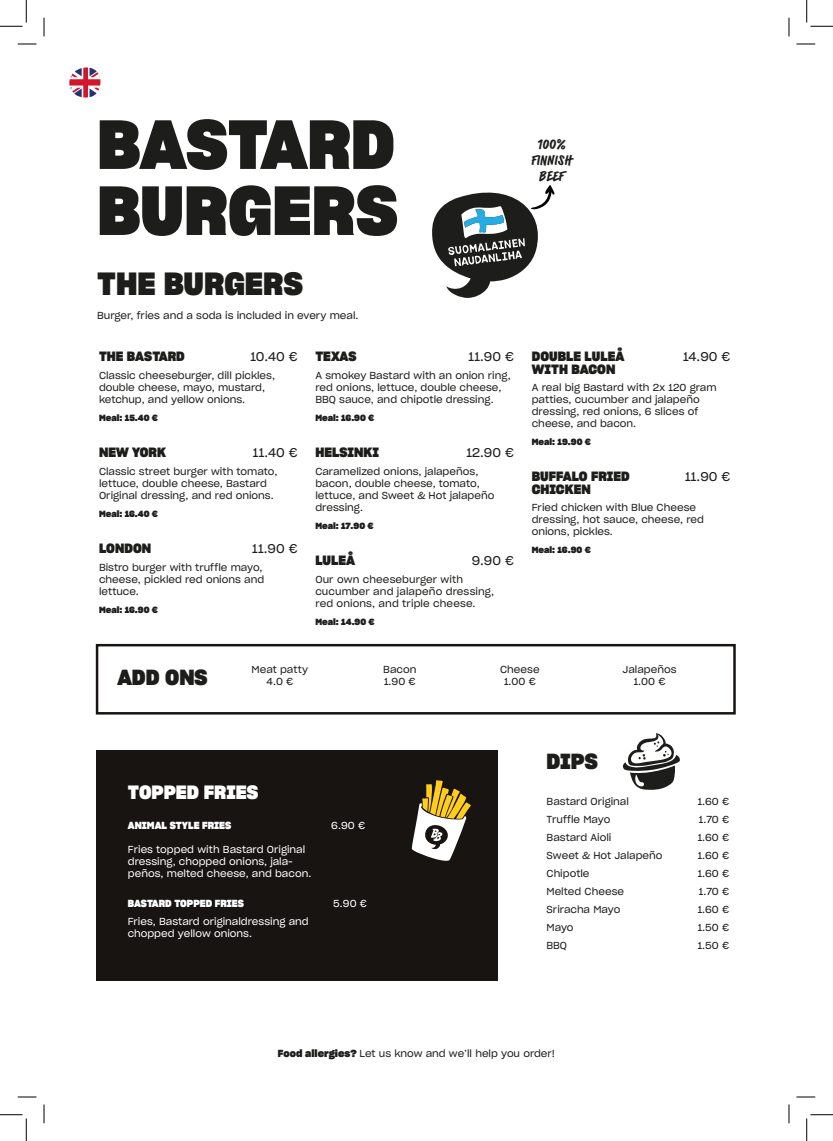
<style>
.page{position:relative;width:833px;height:1141px;background:#fff}
.page>*{position:absolute;margin:0;border:0;box-sizing:border-box;transform-origin:0 0}
.Rubrik_1{font:67.5px/66px "Sharp Grotesk Bold 20";color:#1d1d1b}
.Rubrik_1-2{font:31.25px "Sharp Grotesk Bold 20";color:#1d1d1b}
.Menyrubrik{font:21.25px "Sharp Grotesk Bold 20";color:#1d1d1b}
.Bröd_liten{font:18.75px "Sharp Grotesk Bold 20";color:#fff}
.Menyrubrik-2{font:13.12px "Sharp Grotesk Bold 20";color:#1d1d1b}
.Bröd_liten-2{font:13.12px "Sharp Grotesk Bold 20";color:#1d1d1b}
.Menyrubrik-3{font:12.5px "Sharp Grotesk Book 20";letter-spacing:.015em;color:#1d1d1b}
.Bröd_liten-3{font:12.5px "Sharp Grotesk Book 20";color:#1d1d1b}
.Bröd_-_allergener{font:700 11.25px "Sandwich Marker Pro";color:#1d1d1b}
.Bröd{font:10px/12px "Sharp Grotesk Book 20";color:#1d1d1b}
.Menyrubrik-4{font:10px/12px "Sharp Grotesk Book 20";color:#fff}
.Bröd-2{font:10px "Sharp Grotesk Bold 20";color:#fff}
.Bröd-3{font:10px "Sharp Grotesk Book 20";color:#fff}
.Bröd_liten-4{font:8.75px "Sharp Grotesk Bold 20";color:#1d1d1b}
.Bröd-4{font:8.75px "Sharp Grotesk Bold 20";color:#1d1d1b}
.s1{font-family:"Sharp Grotesk Bold 20"}
</style>
<div class="page">
<svg style="left:69px;top:67px;width:32px;height:31px"></svg>
<svg style="left:432px;top:185px;width:122px;height:113px"></svg>
<div style="left:96px;top:644px;width:639px;height:70px;border:2px solid #171411"></div>
<div style="left:96px;top:750px;width:401px;height:230px;background:#171411"></div>
<svg style="left:411px;top:780px;width:60px;height:81px"></svg>
<svg style="left:622px;top:733px;width:58px;height:56px"></svg>
<svg style="left:18px;top:43px;width:18px;height:2px"></svg>
<svg style="left:796px;top:43px;width:18px;height:2px"></svg>
<svg style="left:18px;top:1096px;width:18px;height:1px"></svg>
<svg style="left:796px;top:1096px;width:18px;height:1px"></svg>
<svg style="left:43px;top:18px;width:2px;height:18px"></svg>
<svg style="left:43px;top:1104px;width:2px;height:19px"></svg>
<svg style="left:788px;top:18px;width:1px;height:18px"></svg>
<svg style="left:788px;top:1104px;width:1px;height:19px"></svg>
<svg style="left:0;top:0;width:27px;height:27px"></svg>
<svg style="left:0;top:1114px;width:27px;height:26px"></svg>
<svg style="left:806px;top:0;width:26px;height:27px"></svg>
<svg style="left:806px;top:1114px;width:26px;height:26px"></svg>
<h1 class="Rubrik_1" style="left:97px;top:111px;width:302px">BASTARD<br>BURGERS</h1>
<h1 class="Rubrik_1-2" style="left:97px;top:259px;width:207px">THE BURGERS</h1>
<p class="Bröd" style="left:97px;top:309px;width:263px">Burger, fries and a soda is included in every meal.</p>
<p class="Menyrubrik-2" style="left:99px;top:346px;width:87px">THE BASTARD</p>
<p class="Menyrubrik-3" style="left:250px;top:346px;width:49px">10.40 €</p>
<p class="Bröd" style="left:99px;top:369px;width:177px">Classic cheeseburger, dill pickles, double cheese, mayo, mustard, ketchup, and yellow onions.</p>
<p class="Bröd_liten-4" style="left:99px;top:411px;width:60px">Meal: 15.40 €</p>
<p class="Menyrubrik-2" style="left:99px;top:442px;width:68px">NEW YORK</p>
<p class="Menyrubrik-3" style="left:252px;top:442px;width:46px">11.40 €</p>
<p class="Bröd" style="left:99px;top:465px;width:180px">Classic street burger with tomato, lettuce, double cheese, Bastard<br>Original dressing, and red onions.</p>
<p class="Bröd_liten-4" style="left:99px;top:507px;width:60px">Meal: 16.40 €</p>
<p class="Menyrubrik-2" style="left:99px;top:538px;width:54px">LONDON</p>
<p class="Menyrubrik-3" style="left:252px;top:538px;width:47px">11.90 €</p>
<p class="Bröd" style="left:99px;top:561px;width:166px">Bistro burger with truffle mayo, cheese, pickled red onions and lettuce.</p>
<p class="Bröd_liten-4" style="left:99px;top:603px;width:60px">Meal: 16.90 €</p>
<p class="Menyrubrik-2" style="left:315px;top:346px;width:43px">TEXAS</p>
<p class="Menyrubrik-3" style="left:468px;top:346px;width:47px">11.90 €</p>
<p class="Bröd" style="left:315px;top:369px;width:197px">A smokey Bastard with an onion ring, red onions, lettuce, double cheese,<br>BBQ sauce, and chipotle dressing.</p>
<p class="Bröd_liten-4" style="left:315px;top:411px;width:60px">Meal: 16.90 €</p>
<p class="Bröd_liten-2" style="left:315px;top:442px;width:65px">HELSINKI</p>
<p class="Bröd_liten-3" style="left:466px;top:442px;width:49px">12.90 €</p>
<p class="Bröd" style="left:315px;top:465px;width:180px">Caramelized onions, jalapeños, bacon, double cheese, tomato, lettuce, and Sweet &amp; Hot jalapeño dressing.</p>
<p class="Bröd_liten-4" style="left:315px;top:519px;width:60px">Meal: 17.90 €</p>
<p class="Menyrubrik-2" style="left:315px;top:550px;width:41px">LULEÅ</p>
<p class="Menyrubrik-3" style="left:471px;top:550px;width:44px">9.90 €</p>
<p class="Bröd" style="left:315px;top:573px;width:180px">Our own cheeseburger with cucumber and jalapeño dressing, red onions, and triple cheese.</p>
<p class="Bröd_liten-4" style="left:315px;top:615px;width:61px">Meal: 14.90 €</p>
<p class="Bröd_-_allergener" style="left:537px;top:138px;width:30px">100%</p>
<p class="Bröd_-_allergener" style="left:531px;top:155px;width:42px">FINNISH</p>
<p class="Bröd_-_allergener" style="left:538px;top:171px;width:27px">BEEF</p>
<p class="Menyrubrik-2" style="left:531px;top:346px;width:94px">DOUBLE LULEÅ</p>
<p class="Menyrubrik-3" style="left:682px;top:346px;width:49px">14.90 €</p>
<p class="Menyrubrik-2" style="left:531px;top:359px;width:85px">WITH BACON</p>
<p class="Bröd" style="left:531px;top:381px;width:186px">A real big Bastard with 2x 120 gram patties, cucumber and jalapeño dressing, red onions, 6 slices of cheese, and bacon.</p>
<p class="Bröd_liten-4" style="left:531px;top:435px;width:61px">Meal: 19.90 €</p>
<p class="Menyrubrik-2" style="left:531px;top:466px;width:99px">BUFFALO FRIED</p>
<p class="Menyrubrik-3" style="left:684px;top:466px;width:47px">11.90 €</p>
<p class="Menyrubrik-2" style="left:531px;top:479px;width:60px">CHICKEN</p>
<p class="Bröd" style="left:531px;top:501px;width:173px">Fried chicken with Blue Cheese dressing, hot sauce, cheese, red onions, pickles.</p>
<p class="Bröd-4" style="left:531px;top:543px;width:60px">Meal: 16.90 €</p>
<p class="Menyrubrik" style="left:117px;top:661px;width:92px">ADD ONS</p>
<p class="Bröd" style="left:251px;top:663px;width:58px;text-align:center">Meat patty<br>4.0 €</p>
<p class="Bröd" style="left:383px;top:663px;width:35px">Bacon<br>1.90 €</p>
<p class="Bröd" style="left:500px;top:663px;width:41px;text-align:center">Cheese<br>1.00 €</p>
<p class="Bröd" style="left:622px;top:663px;width:55px;text-align:center">Jalapeños<br>1.00 €</p>
<p class="Bröd_liten" style="left:128px;top:778px;width:132px">TOPPED FRIES</p>
<p class="Bröd-2" style="left:128px;top:818px;width:105px">ANIMAL STYLE FRIES</p>
<p class="Bröd-3" style="left:331px;top:817px;width:35px">6.90 €</p>
<p class="Menyrubrik-4" style="left:128px;top:843px;width:185px">Fries topped with Bastard Original dressing, chopped onions, jala&shy;peños, melted cheese, and bacon.</p>
<p class="Menyrubrik-4" style="left:128px;top:915px;width:182px">Fries, Bastard originaldressing and chopped yellow onions.</p>
<p class="Bröd-2" style="left:128px;top:896px;width:118px">BASTARD TOPPED FRIES</p>
<p class="Bröd-3" style="left:333px;top:895px;width:35px">5.90 €</p>
<p class="Menyrubrik" style="left:546px;top:745px;width:53px">DIPS</p>
<p class="Bröd" style="left:546px;top:795px;width:84px">Bastard Original</p>
<p class="Bröd" style="left:697px;top:795px;width:33px">1.60 €</p>
<p class="Bröd" style="left:546px;top:813px;width:65px">Truffle Mayo</p>
<p class="Bröd" style="left:698px;top:813px;width:32px">1.70 €</p>
<p class="Bröd" style="left:546px;top:831px;width:66px">Bastard Aioli</p>
<p class="Bröd" style="left:697px;top:831px;width:33px">1.60 €</p>
<p class="Bröd" style="left:546px;top:849px;width:117px">Sweet &amp; Hot Jalapeño</p>
<p class="Bröd" style="left:697px;top:849px;width:33px">1.60 €</p>
<p class="Bröd" style="left:546px;top:867px;width:44px">Chipotle</p>
<p class="Bröd" style="left:697px;top:867px;width:33px">1.60 €</p>
<p class="Bröd" style="left:546px;top:885px;width:79px">Melted Cheese</p>
<p class="Bröd" style="left:698px;top:885px;width:32px">1.70 €</p>
<p class="Bröd" style="left:546px;top:903px;width:75px">Sriracha Mayo</p>
<p class="Bröd" style="left:697px;top:903px;width:33px">1.60 €</p>
<p class="Bröd" style="left:546px;top:921px;width:28px">Mayo</p>
<p class="Bröd" style="left:697px;top:921px;width:33px">1.50 €</p>
<p class="Bröd" style="left:546px;top:939px;width:22px">BBQ</p>
<p class="Bröd" style="left:697px;top:939px;width:33px">1.50 €</p>
<p class="Bröd" style="left:278px;top:1047px;width:278px"><span class="s1">Food allergies?</span> Let us know and we’ll help you order!</p>
</div>
